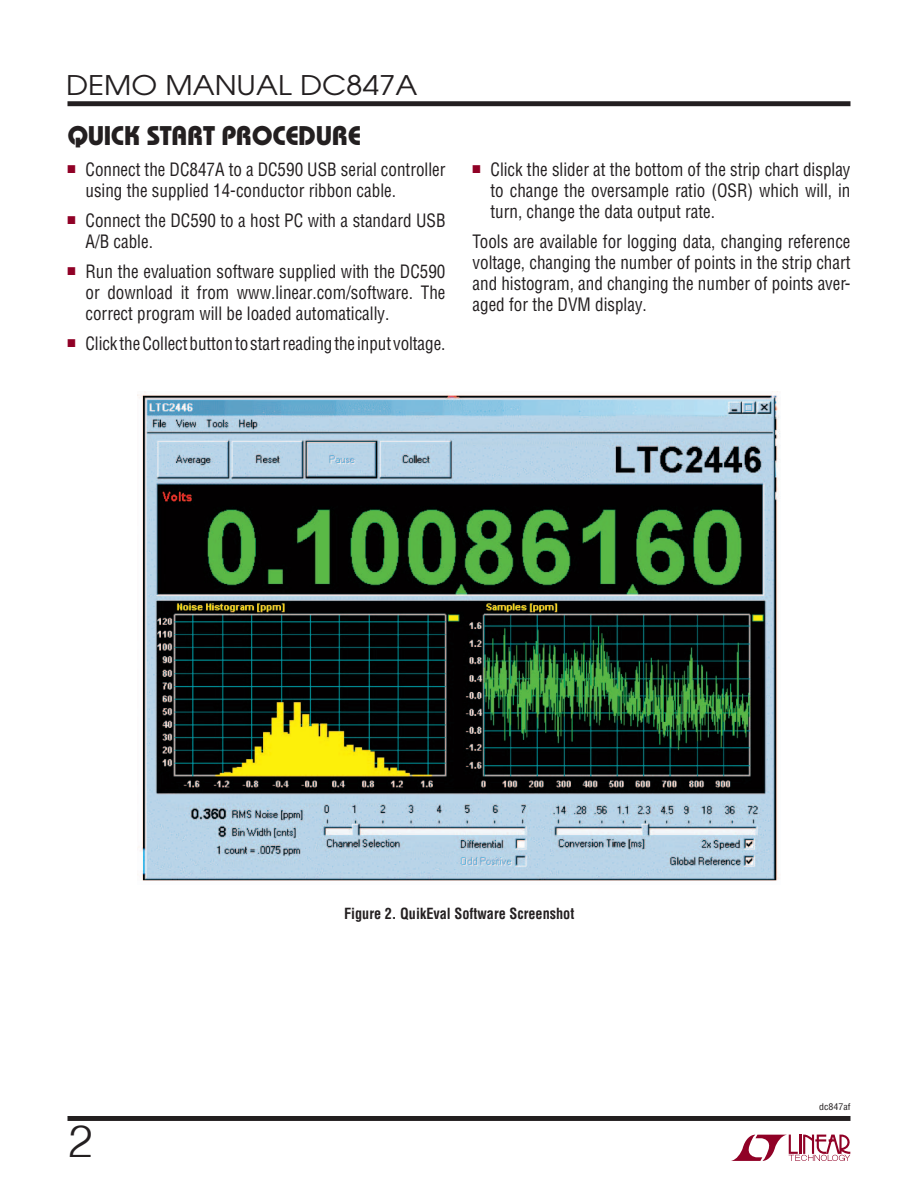
<style>
.page{position:relative;width:918px;height:1188px;background:#fff}
.page>*{position:absolute;margin:0;border:0;box-sizing:border-box;transform-origin:0 0}
.t1{font:300 45px "Helvetica";color:#231f20}
.t2{font:27px "Linear Bauhaus";letter-spacing:-.02em;color:#231f20}
.t3{font:27px "Avant Garde";color:#231f20;scale:1.1 1}
.t4{font:18px/21px "Linear Helv Cond";color:#231f20;text-align:justify;scale:.95 1}
.t5{font:700 15px "Linear Helv Cond";color:#231f20;scale:.95 1}
.t6{font:9px "Linear Helv Cond";color:#231f20;scale:1.1 1}
</style>
<div class="page">
<svg style="left:731px;top:1135px;width:119px;height:26px"></svg>
<div style="left:68px;top:101px;width:782px;height:5px;background:#231f20"></div>
<div style="left:68px;top:1116px;width:782px;height:5px;background:#231f20"></div>
<img style="left:138px;top:391px;width:642px;height:490px">
<h2 class="t3" style="left:66px;top:69px;width:321px">DEMO MANUAL DC847A</h2>
<h2 class="t2" style="left:68px;top:119px;width:295px">QUICK START PROCEDURE</h2>
<p class="t4" style="left:85px;top:159px;width:380px;text-indent:-18px"><sup>■</sup> Connect the DC847A to a DC590 USB serial controller using the supplied 14-conductor ribbon cable.</p>
<p class="t4" style="left:86px;top:210px;width:380px;text-indent:-18px"><sup>■</sup> Connect the DC590 to a host PC with a standard USB<br>A/B cable.</p>
<p class="t4" style="left:86px;top:261px;width:380px;text-indent:-18px"><sup>■</sup> Run the evaluation software supplied with the DC590 or download it from www.linear.com/software. The correct program will be loaded automatically.</p>
<p class="t4" style="left:68px;top:333px;width:399px"><sup>■</sup> Click theCollectbuttontostartreadingthe input voltage.</p>
<p class="t4" style="left:491px;top:159px;width:380px;text-indent:-18px"><sup>■</sup> Click the slider at the bottom of the strip chart display to change the oversample ratio (OSR) which will, in turn, change the data output rate.</p>
<p class="t4" style="left:473px;top:231px;width:399px">Tools are available for logging data, changing reference voltage, changing the number of points in the strip chart and histogram, and changing the number of points aver&shy;aged for the DVM display.</p>
<h1 class="t1" style="left:68px;top:1105px;width:27px">2</h1>
<p class="t5" style="left:344px;top:905px;width:244px">Figure 2. QuikEval Software Screenshot</p>
<p class="t6" style="left:819px;top:1102px;width:30px">dc847af</p>
</div>
